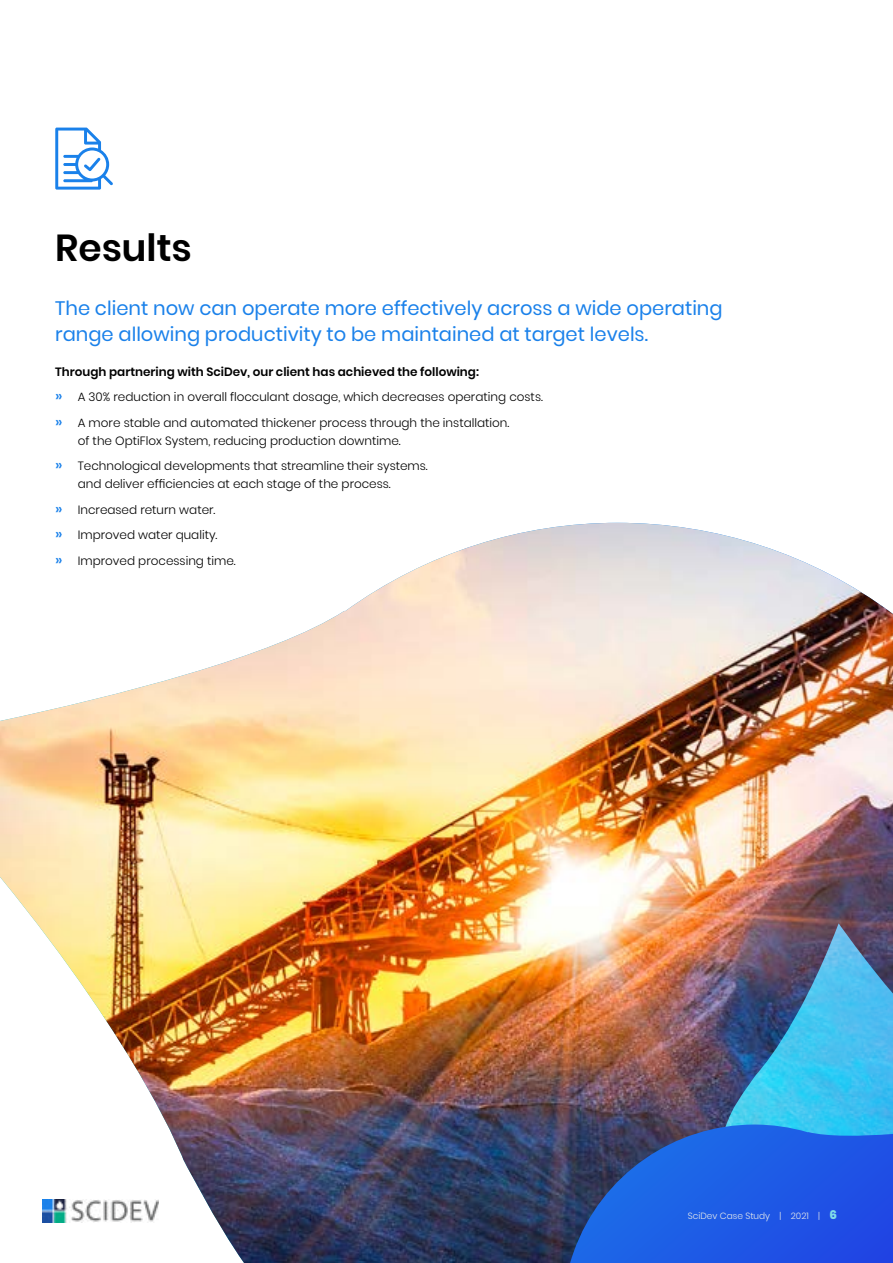
<style>
.page{position:relative;width:893px;height:1263px;background:#fff}
.page>*{position:absolute;margin:0;border:0;box-sizing:border-box;transform-origin:0 0}
.t1{font:600 37.5px "Poppins";color:#000}
.t2{font:19.5px/25.5px "Poppins";color:#1a81ea}
.t3{font:300 12px/25.5px "Poppins";color:#000}
.t4{font:300 9px "Poppins";color:#e5e9ea}
.s1{font-weight:600}
.s2{font-weight:500;font-size:15px;color:#1a81ea}
.s3{font-weight:800;font-size:12px;color:#80dde8}
</style>
<div class="page">
<img style="left:0;top:523px;width:893px;height:740px">
<img style="left:695px;top:923px;width:198px;height:201px">
<svg style="left:570px;top:1124px;width:323px;height:139px;background:#2158d1"></svg>
<svg style="left:55px;top:128px;width:58px;height:62px"></svg>
<img style="left:42px;top:1200px;width:117px;height:23px">
<h1 class="t1" style="left:55px;top:226px;width:138px">Results</h1>
<h2 class="t2" style="left:55px;top:296px;width:669px">The client now can operate more effectively across a wide operating range allowing productivity to be maintained at target levels.</h2>
<p class="t3" style="left:55px;top:359px;width:489px"><span class="s1">Through partnering with SciDev, our client has achieved the following:<br></span><span class="s2">»</span> A 30% reduction in overall flocculant dosage, which decreases operating costs. <span class="s2">»</span> A more stable and automated thickener process through the installation.</p>
<p class="t3" style="left:55px;top:428px;width:374px;text-align:center">of the OptiFlox System, reducing production downtime.<br><span class="s2">»</span> Technological developments that streamline their systems.</p>
<p class="t3" style="left:55px;top:471px;width:337px;text-indent:23px">and deliver efficiencies at each stage of the process. <span class="s2">»</span> Increased return water.<br><span class="s2">»</span> Improved water quality.<br><span class="s2">»</span> Improved processing time.</p>
<p class="t4" style="left:688px;top:1210px;width:151px">SciDev Case Study | 2021 | <span class="s3">6</span></p>
</div>
